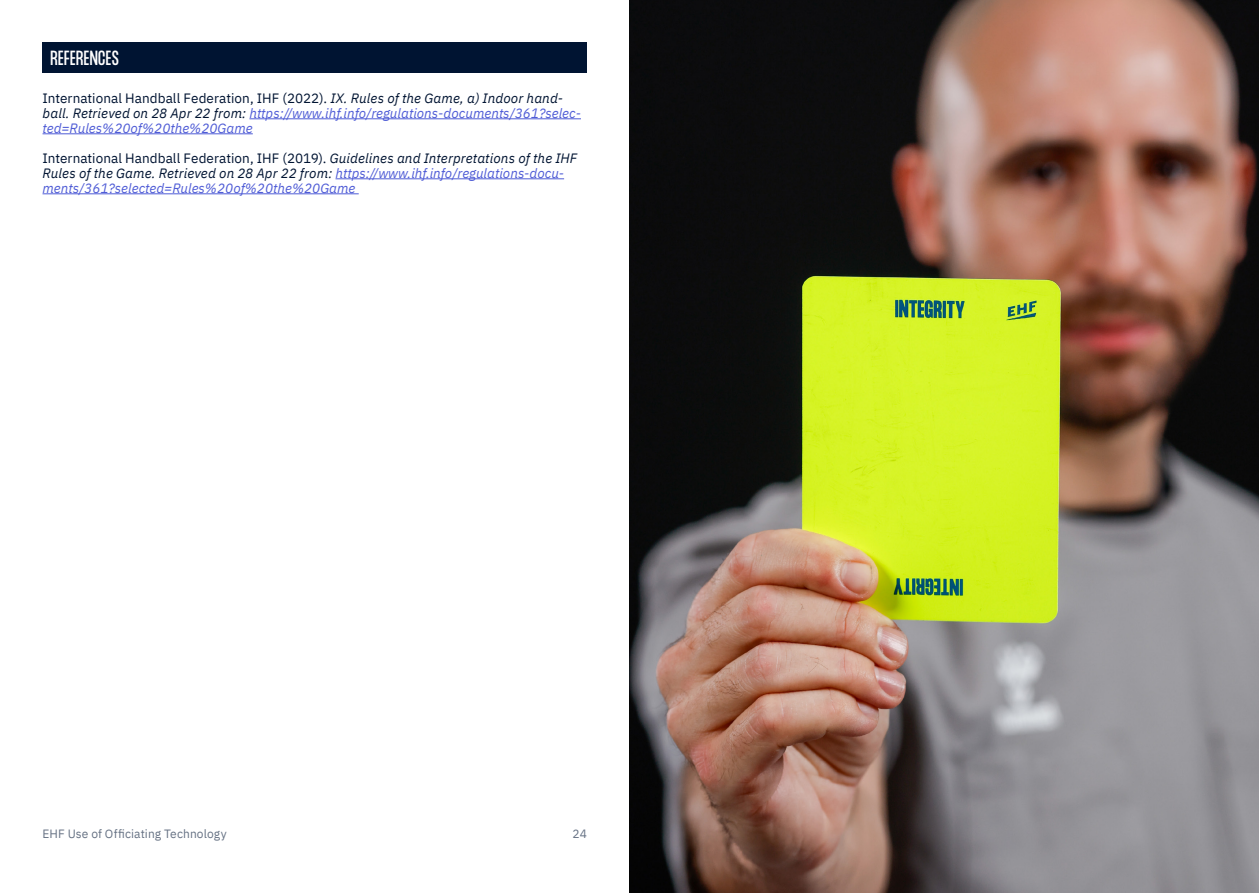
<style>
.page{position:relative;width:1259px;height:893px;background:#fff}
.page>*{position:absolute;margin:0;border:0;box-sizing:border-box;transform-origin:0 0}
.Absatzformat_1{font:18px "Formula Condensed";letter-spacing:.025em;color:#fff}
.Absatzformat_1-2{font:italic 13.5px/15px "IBM Plex Sans";color:#4f5cd6}
.t1{font:12px "IBM Plex Sans";letter-spacing:.005em;color:#667284}
.s1{font-style:normal;color:#001432}
.s2{color:#001432}
</style>
<div class="page">
<div style="left:43px;top:43px;width:544px;height:30px;background:#001432"></div>
<hr style="left:249px;top:118px;width:332px;height:1px;background:#4f5cd6">
<hr style="left:43px;top:133px;width:210px;height:1px;background:#4f5cd6">
<hr style="left:335px;top:178px;width:229px;height:1px;background:#4f5cd6">
<hr style="left:43px;top:193px;width:316px;height:1px;background:#4f5cd6">
<img style="left:629px;top:0;width:630px;height:893px">
<p class="Absatzformat_1" style="left:50px;top:47px;width:70px">REFERENCES</p>
<p class="Absatzformat_1-2" style="left:43px;top:89px;width:540px"><span class="s1">International Handball Federation, IHF (2022).</span> <span class="s2">IX. Rules of the Game, a) Indoor hand&shy;ball. Retrieved on 28 Apr 22 from:</span> https://www.ihf.info/regulations-documents/361?selec&shy;ted=Rules%20of%20the%20Game</p>
<p class="Absatzformat_1-2" style="left:43px;top:149px;width:536px"><span class="s1">International Handball Federation, IHF (2019).</span> <span class="s2">Guidelines and Interpretations of the IHF<br>Rules of the Game. Retrieved on 28 Apr 22 from:</span> https://www.ihf.info/regulations-docu&shy;ments/361?selected=Rules%20of%20the%20Game</p>
<p class="t1" style="left:43px;top:824px;width:186px">EHF Use of Officiating Technology</p>
<p class="t1" style="left:572px;top:824px;width:16px">24</p>
</div>
